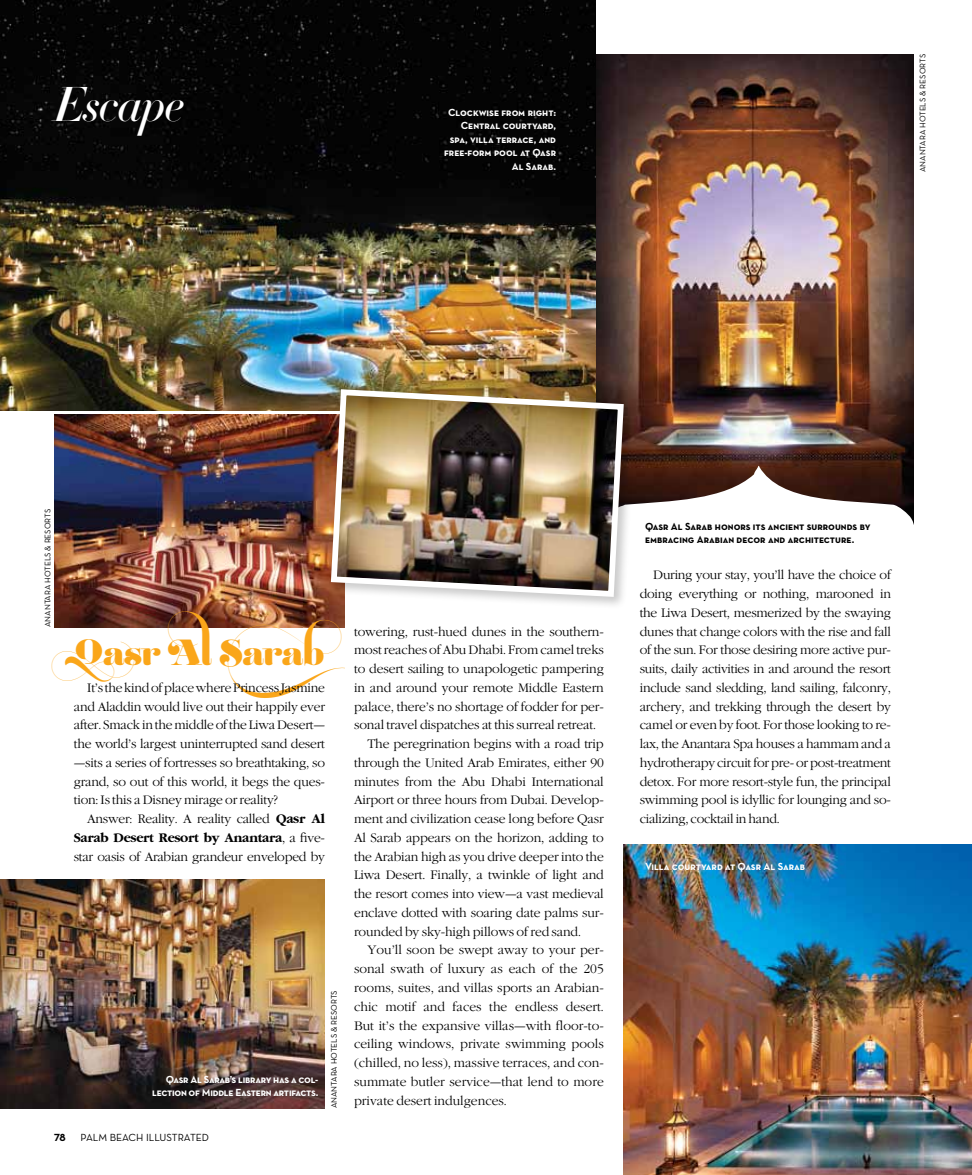
<style>
.page{position:relative;width:972px;height:1175px;background:#fff}
.page>*{position:absolute;margin:0;border:0;box-sizing:border-box;transform-origin:0 0}
.t1{font:italic 500 48px "HTF Didot M64";letter-spacing:-.02em;color:#fff}
.t2{font:36px "Reina 12 Pro";letter-spacing:-.03em;color:#faa61a}
.t3{font:12.75px/18.8px "Garamond Lgt";letter-spacing:-.01em;color:#000;text-align:justify}
.t4{font:12.75px "Garamond Bld";letter-spacing:-.02em;color:#000}
.t5{font:10.5px/13.5px "Neutra Text Bold SC Alt";letter-spacing:-.005em;color:#fff;text-align:right}
.t6{font:10.5px/13.5px "Neutra Text Bold SC Alt";color:#000}
.t7{font:10.5px/13.5px "Neutra Text Bold SC Alt";letter-spacing:-.025em;color:#fff;text-align:right}
.t8{font:10.5px "Neutra Text Book Alt";color:#000}
.t9{font:10.5px "Neutra Text Bold Alt";color:#000}
.t10{font:8.25px "Neutra Text";color:#000}
.s1{font-family:"Garamond Bld"}
.s2{font-family:"Garamond Lgt"}
</style>
<div class="page">
<img style="left:54px;top:414px;width:291px;height:213px">
<img style="left:624px;top:844px;width:348px;height:330px">
<img style="left:0;top:879px;width:325px;height:229px">
<img style="left:595px;top:54px;width:319px;height:412px">
<img style="left:0;top:0;width:595px;height:410px">
<svg style="left:636px;top:466px;width:278px;height:59px"></svg>
<div style="left:328px;top:386px;width:308px;height:223px;background:#000;opacity:.21"></div>
<img style="left:328px;top:386px;width:299px;height:214px">
<h1 class="t1" style="left:54px;top:68px;width:132px">Escape</h1>
<p class="t5" style="left:444px;top:105px;width:113px">Clockwise from right:<br>Central courtyard, spa, villa terrace, and free-form pool at Qasr<br>Al Sarab.</p>
<p class="t10" style="left:918px;top:172px;width:120px;rotate:-90deg">Anantara Hotels &amp; Resorts</p>
<p class="t10" style="left:43px;top:627px;width:120px;rotate:-90deg">Anantara Hotels &amp; Resorts</p>
<h2 class="t2" style="left:74px;top:631px;width:370px">Qasr AlSarab</h2>
<p class="t3" style="left:354px;top:623px;width:251px">towering, rust-hued dunes in the southern-</p>
<p class="t3" style="left:354px;top:641px;width:251px">most reaches of Abu Dhabi. From camel treks</p>
<p class="t3" style="left:354px;top:660px;width:251px">to desert sailing to unapologetic pampering</p>
<p class="t3" style="left:354px;top:679px;width:251px">in and around your remote Middle Eastern</p>
<p class="t3" style="left:354px;top:698px;width:251px">palace, there’s no shortage of fodder for per-</p>
<p class="t3" style="left:354px;top:716px;width:243px">sonal travel dispatches at this surreal retreat.</p>
<p class="t3" style="left:368px;top:735px;width:238px">The peregrination begins with a road trip</p>
<p class="t3" style="left:354px;top:754px;width:251px">through the United Arab Emirates, either 90</p>
<p class="t3" style="left:354px;top:773px;width:251px">minutes from the Abu Dhabi International</p>
<p class="t3" style="left:354px;top:791px;width:251px">Airport or three hours from Dubai. Develop-</p>
<p class="t3" style="left:354px;top:810px;width:251px">ment and civilization cease long before Qasr</p>
<p class="t3" style="left:354px;top:829px;width:251px">Al Sarab appears on the horizon, adding to</p>
<p class="t3" style="left:354px;top:848px;width:251px">the Arabian high as you drive deeper into the</p>
<p class="t3" style="left:354px;top:867px;width:251px">Liwa Desert. Finally, a twinkle of light and</p>
<p class="t3" style="left:354px;top:885px;width:251px">the resort comes into view—a vast medieval</p>
<p class="t3" style="left:354px;top:904px;width:251px">enclave dotted with soaring date palms sur-</p>
<p class="t3" style="left:354px;top:923px;width:228px">rounded by sky-high pillows of red sand.</p>
<p class="t3" style="left:368px;top:942px;width:238px">You’ll soon be swept away to your per-</p>
<p class="t3" style="left:354px;top:960px;width:251px">sonal swath of luxury as each of the 205</p>
<p class="t3" style="left:354px;top:979px;width:251px">rooms, suites, and villas sports an Arabian-</p>
<p class="t3" style="left:354px;top:998px;width:251px">chic motif and faces the endless desert.</p>
<p class="t3" style="left:354px;top:1017px;width:251px">But it’s the expansive villas—with floor-to-</p>
<p class="t3" style="left:354px;top:1035px;width:251px">ceiling windows, private swimming pools</p>
<p class="t3" style="left:354px;top:1054px;width:251px">(chilled, no less), massive terraces, and con-</p>
<p class="t3" style="left:354px;top:1073px;width:251px">summate butler service—that lend to more</p>
<p class="t3" style="left:354px;top:1092px;width:154px">private desert indulgences.</p>
<p class="t3" style="left:74px;top:679px;width:253px;text-indent:14px">It’s the kind of place where Princess Jasmine and Aladdin would live out their happily ever after. Smack in the middle of the Liwa Desert— the world’s largest uninterrupted sand desert —sits a series of fortresses so breathtaking, so grand, so out of this world, it begs the ques&shy;tion: Is this a Disney mirage or reality?</p>
<p class="t3" style="left:87px;top:810px;width:239px">Answer: Reality. A reality called <span class="s1">Qasr Al</span></p>
<p class="t4" style="left:74px;top:829px;width:253px">Sarab Desert Resort by Anantara<span class="s2">, a five-</span></p>
<p class="t3" style="left:74px;top:848px;width:253px">star oasis of Arabian grandeur enveloped by</p>
<p class="t10" style="left:329px;top:1108px;width:120px;rotate:-90deg">Anantara Hotels &amp; Resorts</p>
<p class="t7" style="left:152px;top:1072px;width:168px">Qasr Al Sarab’s library has a col&shy;lection of Middle Eastern artifacts.</p>
<p class="t9" style="left:54px;top:1130px;width:13px">78</p>
<p class="t8" style="left:81px;top:1130px;width:8px">PALM</p>
<p class="t8" style="left:110px;top:1130px;width:8px">BEACH</p>
<p class="t8" style="left:146px;top:1130px;width:7px">ILLUSTRATED</p>
<p class="t6" style="left:645px;top:519px;width:227px">Qasr Al Sarab honors its ancient surrounds by embracing Arabian decor and architecture.</p>
<p class="t3" style="left:640px;top:566px;width:253px;text-indent:14px">During your stay, you’ll have the choice of doing everything or nothing, marooned in the Liwa Desert, mesmerized by the swaying dunes that change colors with the rise and fall of the sun. For those desiring more active pur&shy;suits, daily activities in and around the resort include sand sledding, land sailing, falconry, archery, and trekking through the desert by camel or even by foot. For those looking to re&shy;lax, the Anantara Spa houses a hammam and a hydrotherapy circuit for pre- or post-treatment detox. For more resort-style fun, the principal swimming pool is idyllic for lounging and so&shy;cializing, cocktail in hand.</p>
<p class="t5" style="left:645px;top:859px;width:162px">Villa courtyard at Qasr Al Sarab</p>
</div>
